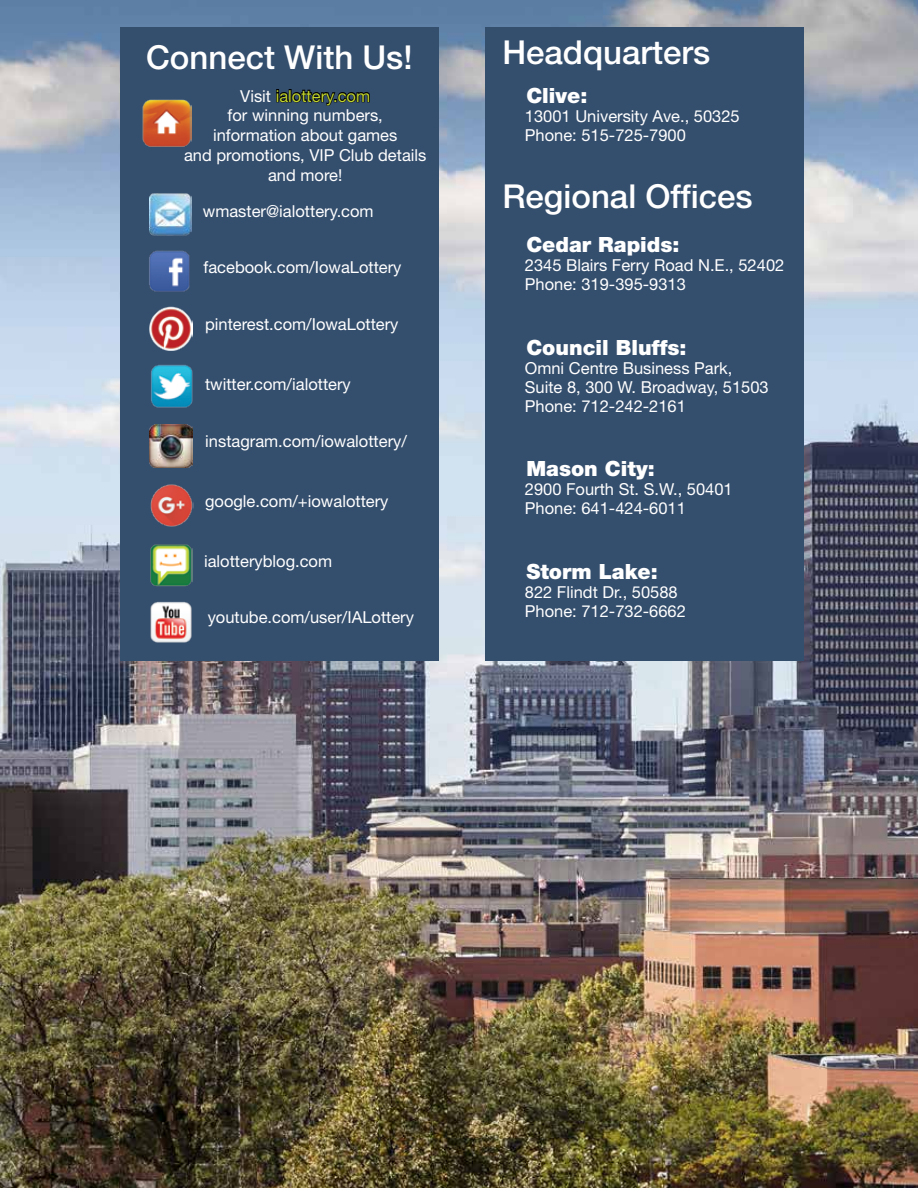
<style>
.page{position:relative;width:918px;height:1188px;background:#fff}
.page>*{position:absolute;margin:0;border:0;box-sizing:border-box;transform-origin:0 0}
.t1{font:500 33px "Helvetica Neue LT Std";color:#fff}
.t2{font:900 21px "Helvetica Neue LT Std";color:#fff}
.t3{font:16.5px/19.8px "Helvetica Neue LT Std";color:#fff}
.s1{color:#c1d42f}
</style>
<div class="page">
<img style="left:0;top:0;width:918px;height:1188px">
<div style="left:120px;top:27px;width:319px;height:634px;background:#344e6d"></div>
<svg style="left:276px;top:89px;width:94px;height:17px"></svg>
<img style="left:142px;top:99px;width:49px;height:48px">
<img style="left:149px;top:193px;width:42px;height:43px">
<img style="left:150px;top:544px;width:43px;height:43px">
<img style="left:149px;top:250px;width:41px;height:42px">
<img style="left:151px;top:364px;width:42px;height:44px">
<img style="left:150px;top:601px;width:42px;height:42px">
<img style="left:150px;top:484px;width:44px;height:43px">
<img style="left:149px;top:306px;width:43px;height:44px">
<img style="left:149px;top:424px;width:43px;height:43px">
<div style="left:485px;top:27px;width:319px;height:634px;background:#344e6d"></div>
<h1 class="t1" style="left:146px;top:38px;width:268px">Connect With Us!</h1>
<p class="t3" style="left:184px;top:86px;width:244px;text-align:center">Visit <span class="s1">ialottery.com<br></span>for winning numbers, information about games<br>and promotions, VIP Club details and more!</p>
<p class="t3" style="left:203px;top:201px;width:172px">wmaster@ialottery.com</p>
<p class="t3" style="left:204px;top:257px;width:199px">facebook.com/IowaLottery</p>
<p class="t3" style="left:205px;top:314px;width:195px">pinterest.com/IowaLottery</p>
<p class="t3" style="left:205px;top:374px;width:147px">twitter.com/ialottery</p>
<p class="t3" style="left:205px;top:431px;width:203px">instagram.com/iowalottery/</p>
<p class="t3" style="left:205px;top:491px;width:185px">google.com/+iowalottery</p>
<p class="t3" style="left:204px;top:551px;width:130px">ialotteryblog.com</p>
<p class="t3" style="left:208px;top:607px;width:208px">youtube.com/user/IALottery</p>
<h1 class="t1" style="left:502px;top:33px;width:209px">Headquarters</h1>
<p class="t2" style="left:526px;top:83px;width:63px">Clive:</p>
<p class="t3" style="left:525px;top:107px;width:216px;line-height:19px">13001 University Ave., 50325<br>Phone: 515-725-7900</p>
<h1 class="t1" style="left:502px;top:176px;width:252px">Regional Offices</h1>
<p class="t2" style="left:526px;top:232px;width:155px">Cedar Rapids:</p>
<p class="t3" style="left:525px;top:255px;width:261px;line-height:19px">2345 Blairs Ferry Road N.E., 52402<br>Phone: 319-395-9313</p>
<p class="t2" style="left:526px;top:335px;width:162px">Council Bluffs:</p>
<p class="t3" style="left:525px;top:358px;width:245px;line-height:18.9px">Omni Centre Business Park,<br>Suite 8, 300 W. Broadway, 51503<br>Phone: 712-242-2161</p>
<p class="t2" style="left:526px;top:456px;width:130px">Mason City:</p>
<p class="t3" style="left:525px;top:480px;width:209px;line-height:18.9px">2900 Fourth St. S.W., 50401<br>Phone: 641-424-6011</p>
<p class="t2" style="left:526px;top:559px;width:133px">Storm Lake:</p>
<p class="t3" style="left:525px;top:582px;width:163px;line-height:18.9px">822 Flindt Dr., 50588<br>Phone: 712-732-6662</p>
</div>
